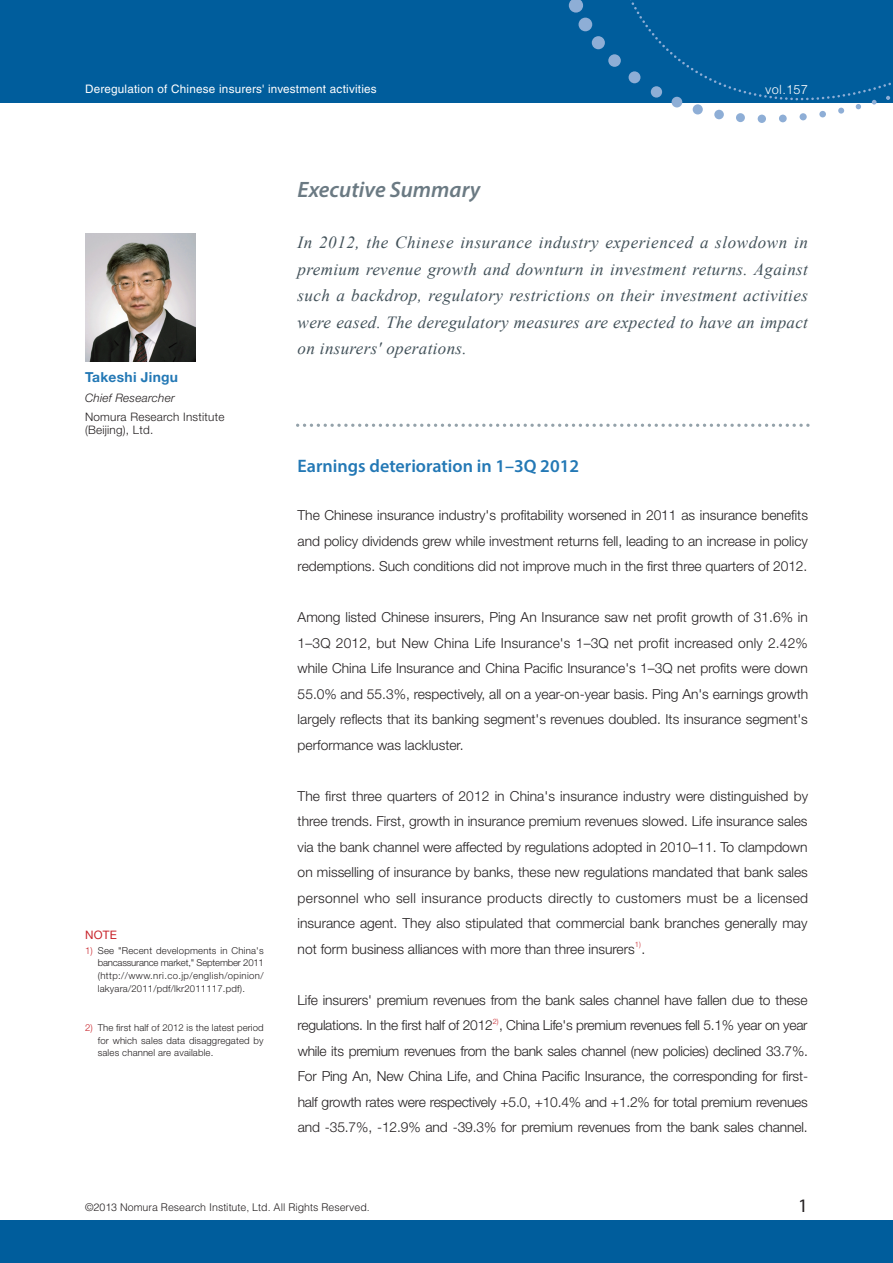
<style>
.page{position:relative;width:893px;height:1263px;background:#fff}
.page>*{position:absolute;margin:0;border:0;box-sizing:border-box;transform-origin:0 0}
.t1{font:italic 600 22.35px "Myriad Pro";color:#6b7a83}
.t2{font:19.2px "Myriad Pro";color:#231f20}
.t3{font:600 18px "Myriad Pro";color:#2378b5}
.t4{font:italic 16.95px/26.5px "Times New Roman";letter-spacing:.02em;color:#425159;text-align:justify}
.t5{font:300 13.8px/25.5px "Helvetica Neue";letter-spacing:-.01em;color:#231f20;text-align:justify}
.t6{font:700 13.8px "Helvetica Neue";letter-spacing:.02em;color:#2378b5}
.t7{font:300 12.75px "Helvetica LT Std";letter-spacing:.02em;color:#fff}
.t8{font:11.7px "Helvetica LT Std";letter-spacing:.02em;color:#fff}
.t9{font:300 11.7px/12.8px "Helvetica Neue";letter-spacing:.02em;color:#231f20}
.t10{font:italic 300 11.7px "Helvetica Neue";letter-spacing:.02em;color:#231f20}
.t11{font:11.7px "Helvetica Neue";color:#c8242b}
.t12{font:300 10.65px "Helvetica LT Std";color:#231f20}
.t13{font:300 9.6px/12.8px "Helvetica Neue";letter-spacing:.02em;color:#231f20;text-align:justify}
.t14{font:300 7.5px "Helvetica Neue";color:#c8242b}
.s1{color:#c8242b}
</style>
<div class="page">
<svg style="left:305px;top:423px;width:504px;height:4px"></svg>
<img style="left:85px;top:234px;width:111px;height:127px">
<div style="left:0;top:1220px;width:893px;height:43px;background:#005d9c"></div>
<div style="left:0;top:0;width:893px;height:102px;background:#005d9c"></div>
<svg style="left:610px;top:0;width:283px;height:115px"></svg>
<div style="left:819px;top:111px;width:7px;height:6px;background:#8eaed6;border-radius:50%"></div>
<div style="left:800px;top:113px;width:7px;height:7px;background:#8eaed6;border-radius:50%"></div>
<div style="left:779px;top:115px;width:8px;height:7px;background:#8eaed6;border-radius:50%"></div>
<div style="left:758px;top:115px;width:8px;height:8px;background:#8eaed6;border-radius:50%"></div>
<div style="left:736px;top:113px;width:9px;height:9px;background:#8eaed6;border-radius:50%"></div>
<div style="left:714px;top:110px;width:10px;height:9px;background:#8eaed6;border-radius:50%"></div>
<div style="left:693px;top:104px;width:10px;height:10px;background:#8eaed6;border-radius:50%"></div>
<div style="left:672px;top:97px;width:10px;height:10px;background:#8eaed6;border-radius:50%"></div>
<div style="left:651px;top:86px;width:11px;height:12px;background:#8eaed6;border-radius:50%"></div>
<div style="left:629px;top:71px;width:11px;height:12px;background:#8eaed6;border-radius:50%"></div>
<div style="left:608px;top:54px;width:13px;height:13px;background:#8eaed6;border-radius:50%"></div>
<div style="left:592px;top:36px;width:13px;height:13px;background:#8eaed6;border-radius:50%"></div>
<div style="left:578px;top:18px;width:14px;height:13px;background:#8eaed6;border-radius:50%"></div>
<svg style="left:569px;top:0;width:14px;height:13px"></svg>
<p class="t8" style="left:85px;top:82px;width:293px">Deregulation of Chinese insurers' investment activities</p>
<p class="t7" style="left:765px;top:81px;width:44px">vol.157</p>
<h1 class="t1" style="left:298px;top:176px;width:184px">Executive Summary</h1>
<p class="t6" style="left:85px;top:368px;width:95px">Takeshi Jingu</p>
<p class="t10" style="left:85px;top:391px;width:91px">Chief Researcher</p>
<p class="t9" style="left:85px;top:411px;width:141px">Nomura Research Institute (Beijing), Ltd.</p>
<p class="t11" style="left:85px;top:928px;width:33px">NOTE</p>
<p class="t13" style="left:98px;top:943px;width:167px;text-indent:-13px"><span class="s1">1)</span> See "Recent developments in China's bancassurance market," September 2011 (http://www.nri.co.jp/english/opinion/ lakyara/2011/pdf/lkr2011117.pdf).</p>
<p class="t13" style="left:98px;top:1021px;width:167px;text-indent:-13px"><span class="s1">2)</span> The first half of 2012 is the latest period for which sales data disaggregated by sales channel are available.</p>
<p class="t4" style="left:298px;top:229px;width:512px">In 2012, the Chinese insurance industry experienced a slowdown in premium revenue growth and downturn in investment returns. Against such a backdrop, regulatory restrictions on their investment activities were eased. The deregulatory measures are expected to have an impact on insurers' operations.</p>
<h3 class="t3" style="left:298px;top:455px;width:283px">Earnings deterioration in 1–3Q 2012</h3>
<p class="t5" style="left:298px;top:502px;width:512px">The Chinese insurance industry's profitability worsened in 2011 as insurance benefits and policy dividends grew while investment returns fell, leading to an increase in policy redemptions. Such conditions did not improve much in the first three quarters of 2012.</p>
<p class="t5" style="left:298px;top:604px;width:512px">Among listed Chinese insurers, Ping An Insurance saw net profit growth of 31.6% in 1–3Q 2012, but New China Life Insurance's 1–3Q net profit increased only 2.42% while China Life Insurance and China Pacific Insurance's 1–3Q net profits were down 55.0% and 55.3%, respectively, all on a year-on-year basis. Ping An's earnings growth largely reflects that its banking segment's revenues doubled. Its insurance segment's performance was lackluster.</p>
<p class="t5" style="left:298px;top:783px;width:512px">The first three quarters of 2012 in China's insurance industry were distinguished by three trends. First, growth in insurance premium revenues slowed. Life insurance sales via the bank channel were affected by regulations adopted in 2010–11. To clampdown on misselling of insurance by banks, these new regulations mandated that bank sales personnel who sell insurance products directly to customers must be a licensed insurance agent. They also stipulated that commercial bank branches generally may not form business alliances with more than three insurers</p>
<p class="t14" style="left:635px;top:940px;width:8px">1)</p>
<p class="t5" style="left:642px;top:936px;width:5px">.</p>
<p class="t5" style="left:298px;top:987px;width:511px">Life insurers' premium revenues from the bank sales channel have fallen due to these regulations. In the first half of 2012</p>
<p class="t14" style="left:493px;top:1016px;width:8px">2)</p>
<p class="t5" style="left:298px;top:1012px;width:512px;text-indent:201px">, China Life's premium revenues fell 5.1% year on year while its premium revenues from the bank sales channel (new policies) declined 33.7%.<br>For Ping An, New China Life, and China Pacific Insurance, the corresponding for first&shy;half growth rates were respectively +5.0, +10.4% and +1.2% for total premium revenues and -35.7%, -12.9% and -39.3% for premium revenues from the bank sales channel.</p>
<p class="t12" style="left:85px;top:1201px;width:286px">©2013 Nomura Research Institute, Ltd. All Rights Reserved.</p>
<h2 class="t2" style="left:798px;top:1194px;width:11px">1</h2>
</div>
